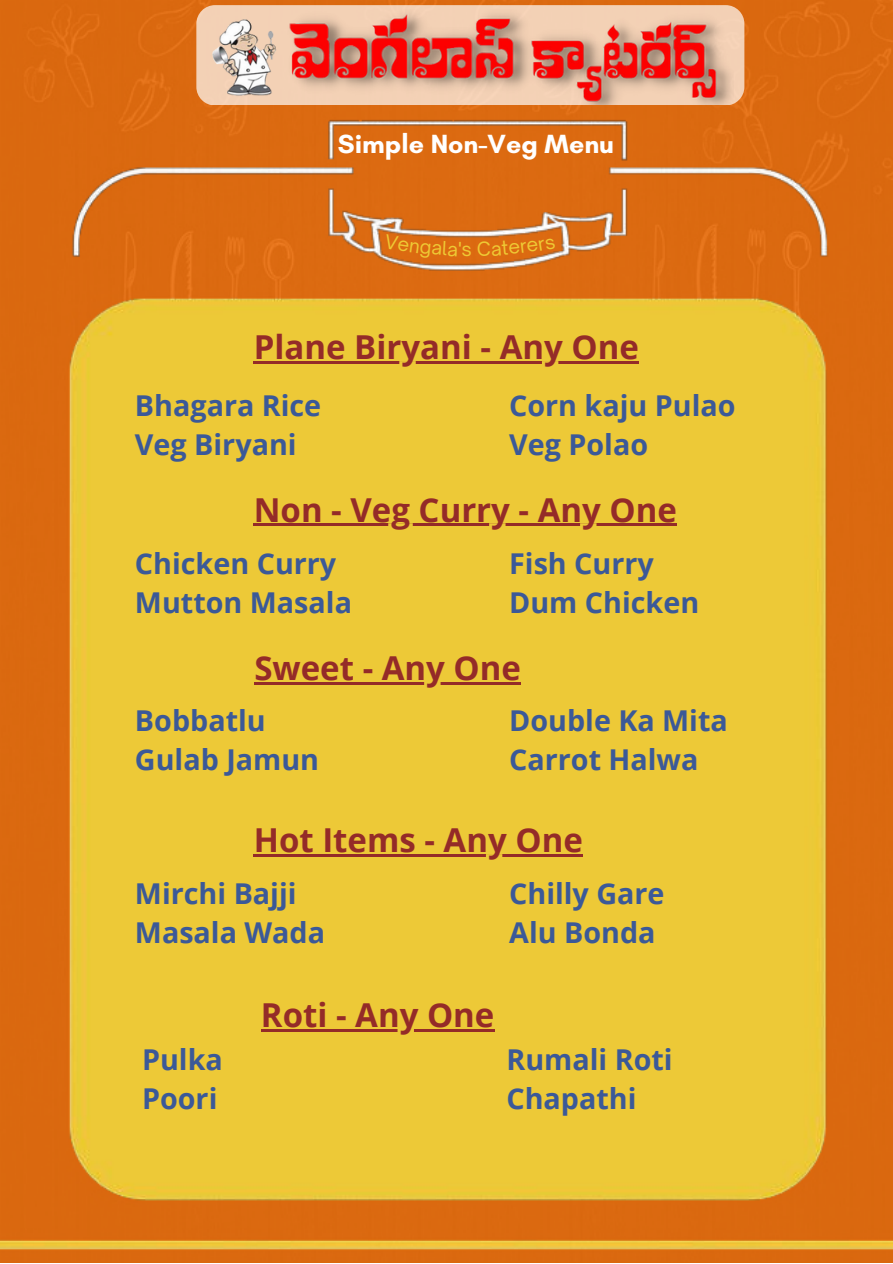
<style>
.page{position:relative;width:893px;height:1264px;background:#fff}
.page>*{position:absolute;margin:0;border:0;box-sizing:border-box;transform-origin:0 0}
.t1{font:700 33px "Open Sans";color:#942b28}
.t2{font:700 28.65px "Open Sans";color:#3b5998}
.t3{font:700 26.85px "Glacial Indifference";color:#fff}
.t4{font:18.6px "Open Sauce One";color:#eec934}
</style>
<div class="page">
<img style="left:0;top:0;width:892px;height:1262px">
<div style="left:196px;top:5px;width:548px;height:100px;background:#f3d1b5;border-radius:19px"></div>
<img style="left:289px;top:14px;width:444px;height:91px">
<img style="left:212px;top:19px;width:65px;height:77px">
<hr style="left:254px;top:361px;width:384px;height:3px;background:#942b28">
<hr style="left:254px;top:524px;width:423px;height:2px;background:#942b28">
<hr style="left:254px;top:682px;width:267px;height:2px;background:#942b28">
<hr style="left:254px;top:854px;width:328px;height:2px;background:#942b28">
<hr style="left:261px;top:1028px;width:233px;height:3px;background:#942b28">
<svg style="left:384px;top:233px;width:77px;height:25px;background:#da7220"></svg>
<svg style="left:477px;top:237px;width:78px;height:19px"></svg>
<p class="t3" style="left:338px;top:127px;width:278px">Simple Non-Veg Menu</p>
<p class="t4" style="left:461px;top:237px;width:12px">s</p>
<p class="t1" style="left:254px;top:324px;width:386px">Plane Biryani - Any One</p>
<p class="t2" style="left:135px;top:385px;width:188px">Bhagara Rice</p>
<p class="t2" style="left:135px;top:424px;width:163px">Veg Biryani</p>
<p class="t2" style="left:509px;top:385px;width:228px">Corn kaju Pulao</p>
<p class="t2" style="left:509px;top:424px;width:140px">Veg Polao</p>
<p class="t1" style="left:254px;top:486px;width:424px">Non - Veg Curry - Any One</p>
<p class="t2" style="left:135px;top:543px;width:203px">Chicken Curry</p>
<p class="t2" style="left:135px;top:582px;width:218px">Mutton Masala</p>
<p class="t2" style="left:509px;top:543px;width:146px">Fish Curry</p>
<p class="t2" style="left:509px;top:582px;width:191px">Dum Chicken</p>
<p class="t1" style="left:254px;top:644px;width:268px">Sweet - Any One</p>
<p class="t2" style="left:135px;top:700px;width:132px">Bobbatlu</p>
<p class="t2" style="left:135px;top:740px;width:185px">Gulab Jamun</p>
<p class="t2" style="left:509px;top:700px;width:220px">Double Ka Mita</p>
<p class="t2" style="left:509px;top:740px;width:191px">Carrot Halwa</p>
<p class="t1" style="left:254px;top:817px;width:330px">Hot Items - Any One</p>
<p class="t2" style="left:135px;top:873px;width:163px">Mirchi Bajji</p>
<p class="t2" style="left:135px;top:912px;width:192px">Masala Wada</p>
<p class="t2" style="left:509px;top:873px;width:157px">Chilly Gare</p>
<p class="t2" style="left:509px;top:912px;width:148px">Alu Bonda</p>
<p class="t2" style="left:142px;top:1038px;width:82px">Pulka</p>
<p class="t2" style="left:142px;top:1078px;width:77px">Poori</p>
<p class="t1" style="left:261px;top:991px;width:235px">Roti - Any One</p>
<p class="t2" style="left:506px;top:1038px;width:168px">Rumali Roti</p>
<p class="t2" style="left:506px;top:1078px;width:131px">Chapathi</p>
</div>
